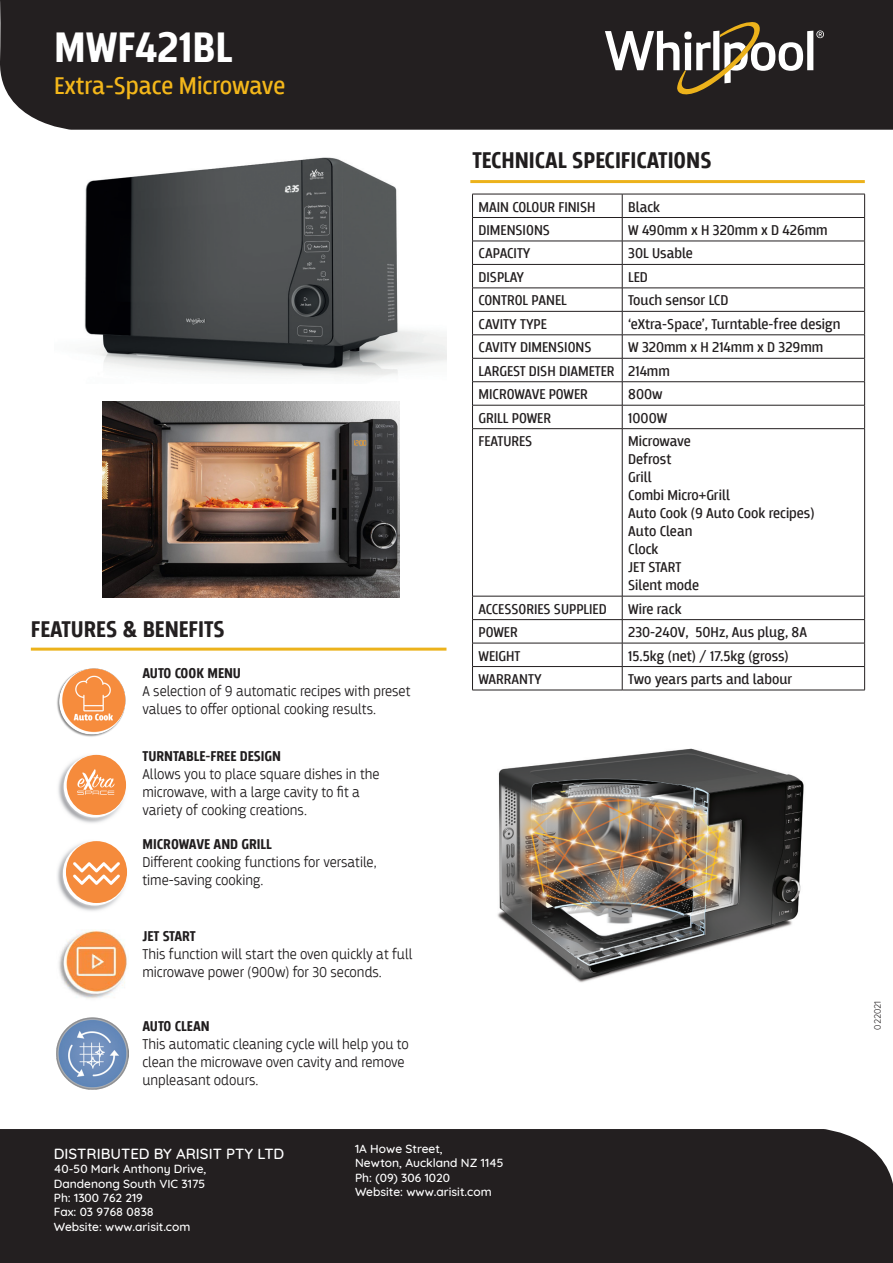
<style>
.page{position:relative;width:893px;height:1263px;background:#fff}
.page>*{position:absolute;margin:0;border:0;box-sizing:border-box;transform-origin:0 0}
.t1{font:700 45px "Breakers W00";color:#fff}
.t2{font:25.5px "Breakers W00";color:#f4b71a}
.t3{font:700 24px "Breakers W00";color:#201d1e}
.t4{font:700 24px "Breakers W00";color:#231f20}
.t5{font:15px/18px "Breakers W00";color:#231f20}
.t6{font:300 15px/18px "Breakers W00";color:#201d1e}
.t7{font:700 15px "Breakers W00";color:#201d1e}
.t8{font:500 15px "Quicksand";color:#fff}
.t9{font:500 12px/14.4px "Quicksand";color:#fff}
.t10{font:9px "Quicksand";color:#231f20}
</style>
<div class="page">
<div style="left:0;top:0;width:893px;height:130px;background:#231f20"></div>
<hr style="left:470px;top:180px;width:395px;height:3px;background:#ecb21b">
<hr style="left:472px;top:194px;width:150px;height:1px;background:#231f20">
<hr style="left:622px;top:194px;width:243px;height:1px;background:#231f20">
<hr style="left:472px;top:217px;width:150px;height:1px;background:#231f20">
<hr style="left:622px;top:217px;width:243px;height:1px;background:#231f20">
<hr style="left:472px;top:241px;width:150px;height:1px;background:#231f20">
<hr style="left:622px;top:241px;width:243px;height:1px;background:#231f20">
<hr style="left:472px;top:264px;width:150px;height:1px;background:#231f20">
<hr style="left:622px;top:264px;width:243px;height:1px;background:#231f20">
<hr style="left:472px;top:288px;width:150px;height:1px;background:#231f20">
<hr style="left:622px;top:288px;width:243px;height:1px;background:#231f20">
<hr style="left:472px;top:311px;width:150px;height:1px;background:#231f20">
<hr style="left:622px;top:311px;width:243px;height:1px;background:#231f20">
<hr style="left:472px;top:335px;width:150px;height:1px;background:#231f20">
<hr style="left:622px;top:335px;width:243px;height:1px;background:#231f20">
<hr style="left:472px;top:358px;width:150px;height:1px;background:#231f20">
<hr style="left:622px;top:358px;width:243px;height:1px;background:#231f20">
<hr style="left:472px;top:381px;width:150px;height:1px;background:#231f20">
<hr style="left:622px;top:381px;width:243px;height:1px;background:#231f20">
<hr style="left:472px;top:405px;width:150px;height:1px;background:#231f20">
<svg style="left:472px;top:194px;width:1px;height:234px"></svg>
<hr style="left:622px;top:405px;width:243px;height:1px;background:#231f20">
<svg style="left:622px;top:194px;width:1px;height:234px"></svg>
<svg style="left:864px;top:194px;width:1px;height:234px"></svg>
<hr style="left:472px;top:428px;width:150px;height:1px;background:#231f20">
<hr style="left:472px;top:429px;width:1px;height:167px;background:#231f20">
<hr style="left:622px;top:428px;width:243px;height:1px;background:#231f20">
<hr style="left:622px;top:429px;width:1px;height:167px;background:#231f20">
<hr style="left:864px;top:429px;width:1px;height:167px;background:#231f20">
<hr style="left:472px;top:596px;width:150px;height:1px;background:#231f20">
<hr style="left:622px;top:596px;width:243px;height:1px;background:#231f20">
<hr style="left:472px;top:619px;width:150px;height:1px;background:#231f20">
<hr style="left:622px;top:619px;width:243px;height:1px;background:#231f20">
<hr style="left:472px;top:643px;width:150px;height:1px;background:#231f20">
<hr style="left:622px;top:643px;width:243px;height:1px;background:#231f20">
<hr style="left:472px;top:666px;width:150px;height:1px;background:#231f20">
<svg style="left:472px;top:596px;width:1px;height:94px"></svg>
<hr style="left:622px;top:666px;width:243px;height:1px;background:#231f20">
<svg style="left:622px;top:596px;width:1px;height:94px"></svg>
<svg style="left:864px;top:596px;width:1px;height:94px"></svg>
<hr style="left:472px;top:690px;width:150px;height:1px;background:#231f20">
<hr style="left:622px;top:690px;width:243px;height:1px;background:#231f20">
<hr style="left:31px;top:648px;width:415px;height:3px;background:#ecb21b">
<div style="left:0;top:1129px;width:893px;height:134px;background:#231f20"></div>
<img style="left:59px;top:930px;width:68px;height:69px">
<img style="left:57px;top:857px;width:54px;height:54px">
<svg style="left:63px;top:841px;width:64px;height:64px"></svg>
<img style="left:58px;top:754px;width:69px;height:69px">
<svg style="left:64px;top:755px;width:62px;height:62px"></svg>
<img style="left:56px;top:1017px;width:72px;height:73px">
<img style="left:57px;top:668px;width:69px;height:69px">
<img style="left:84px;top:157px;width:362px;height:219px">
<img style="left:102px;top:401px;width:298px;height:197px">
<svg style="left:605px;top:20px;width:219px;height:79px"></svg>
<img style="left:497px;top:748px;width:307px;height:235px">
<p class="t1" style="left:54px;top:21px;width:180px">MWF421BL</p>
<p class="t2" style="left:54px;top:71px;width:233px">Extra-Space Microwave</p>
<p class="t4" style="left:31px;top:615px;width:195px">FEATURES &amp; BENEFITS</p>
<p class="t7" style="left:142px;top:664px;width:100px">AUTO COOK MENU</p>
<p class="t6" style="left:142px;top:682px;width:269px">A selection of 9 automatic recipes with preset values to offer optional cooking results.</p>
<p class="t7" style="left:142px;top:748px;width:140px">TURNTABLE-FREE DESIGN</p>
<p class="t6" style="left:142px;top:765px;width:239px">Allows you to place square dishes in the</p>
<p class="t6" style="left:142px;top:783px;width:219px">microwave, with a large cavity to fit a</p>
<p class="t6" style="left:142px;top:801px;width:166px">variety of cooking creations.</p>
<p class="t7" style="left:142px;top:835px;width:131px">MICROWAVE AND GRILL</p>
<p class="t6" style="left:142px;top:853px;width:236px">Different cooking functions for versatile,</p>
<p class="t6" style="left:142px;top:871px;width:123px">time-saving cooking.</p>
<p class="t7" style="left:142px;top:927px;width:55px">JET START</p>
<p class="t6" style="left:142px;top:945px;width:272px">This function will start the oven quickly at full microwave power (900w) for 30 seconds.</p>
<p class="t7" style="left:142px;top:1017px;width:69px">AUTO CLEAN</p>
<p class="t6" style="left:142px;top:1035px;width:268px">This automatic cleaning cycle will help you to clean the microwave oven cavity and remove unpleasant odours.</p>
<p class="t3" style="left:472px;top:147px;width:241px">TECHNICAL SPECIFICATIONS</p>
<p class="t5" style="left:478px;top:198px;width:119px">MAIN COLOUR FINISH</p>
<p class="t5" style="left:628px;top:198px;width:34px">Black</p>
<p class="t5" style="left:478px;top:221px;width:73px">DIMENSIONS</p>
<p class="t5" style="left:628px;top:221px;width:201px">W 490mm x H 320mm x D 426mm</p>
<p class="t5" style="left:478px;top:245px;width:54px">CAPACITY</p>
<p class="t5" style="left:628px;top:245px;width:66px">30L Usable</p>
<p class="t5" style="left:478px;top:268px;width:47px">DISPLAY</p>
<p class="t5" style="left:628px;top:268px;width:21px">LED</p>
<p class="t5" style="left:478px;top:292px;width:90px">CONTROL PANEL</p>
<p class="t5" style="left:628px;top:292px;width:102px">Touch sensor LCD</p>
<p class="t5" style="left:478px;top:315px;width:70px">CAVITY TYPE</p>
<p class="t5" style="left:628px;top:315px;width:214px">‘eXtra-Space’, Turntable-free design</p>
<p class="t5" style="left:478px;top:339px;width:115px">CAVITY DIMENSIONS</p>
<p class="t5" style="left:628px;top:339px;width:197px">W 320mm x H 214mm x D 329mm</p>
<p class="t5" style="left:478px;top:362px;width:138px">LARGEST DISH DIAMETER</p>
<p class="t5" style="left:628px;top:362px;width:43px">214mm</p>
<p class="t5" style="left:478px;top:386px;width:111px">MICROWAVE POWER</p>
<p class="t5" style="left:628px;top:386px;width:36px">800w</p>
<p class="t5" style="left:478px;top:409px;width:74px">GRILL POWER</p>
<p class="t5" style="left:628px;top:409px;width:41px">1000W</p>
<p class="t5" style="left:478px;top:432px;width:55px">FEATURES</p>
<p class="t5" style="left:628px;top:432px;width:188px">Microwave<br>Defrost<br>Grill<br>Combi Micro+Grill<br>Auto Cook (9 Auto Cook recipes)<br>Auto Clean<br>Clock<br>JET START</p>
<p class="t5" style="left:628px;top:576px;width:73px">Silent mode</p>
<p class="t5" style="left:478px;top:600px;width:130px">ACCESSORIES SUPPLIED</p>
<p class="t5" style="left:628px;top:600px;width:55px">Wire rack</p>
<p class="t5" style="left:478px;top:623px;width:41px">POWER</p>
<p class="t5" style="left:628px;top:623px;width:180px">230-240V, 50Hz, Aus plug, 8A</p>
<p class="t5" style="left:478px;top:647px;width:43px">WEIGHT</p>
<p class="t5" style="left:628px;top:647px;width:162px">15.5kg (net) / 17.5kg (gross)</p>
<p class="t5" style="left:478px;top:670px;width:65px">WARRANTY</p>
<p class="t5" style="left:628px;top:670px;width:166px">Two years parts and labour</p>
<p class="t8" style="left:54px;top:1141px;width:232px">DISTRIBUTED BY ARISIT PTY LTD</p>
<p class="t9" style="left:54px;top:1160px;width:154px">40-50 Mark Anthony Drive,<br>Dandenong South VIC 3175</p>
<p class="t9" style="left:54px;top:1189px;width:102px">Ph: 1300 762 219<br>Fax: 03 9768 0838</p>
<p class="t9" style="left:54px;top:1218px;width:138px">Website: www.arisit.com</p>
<p class="t9" style="left:355px;top:1140px;width:150px">1A Howe Street,<br>Newton, Auckland NZ 1145<br>Ph: (09) 306 1020</p>
<p class="t9" style="left:355px;top:1183px;width:138px">Website: www.arisit.com</p>
<p class="t10" style="left:871px;top:1029px;width:31px;rotate:-90deg">022021</p>
</div>
